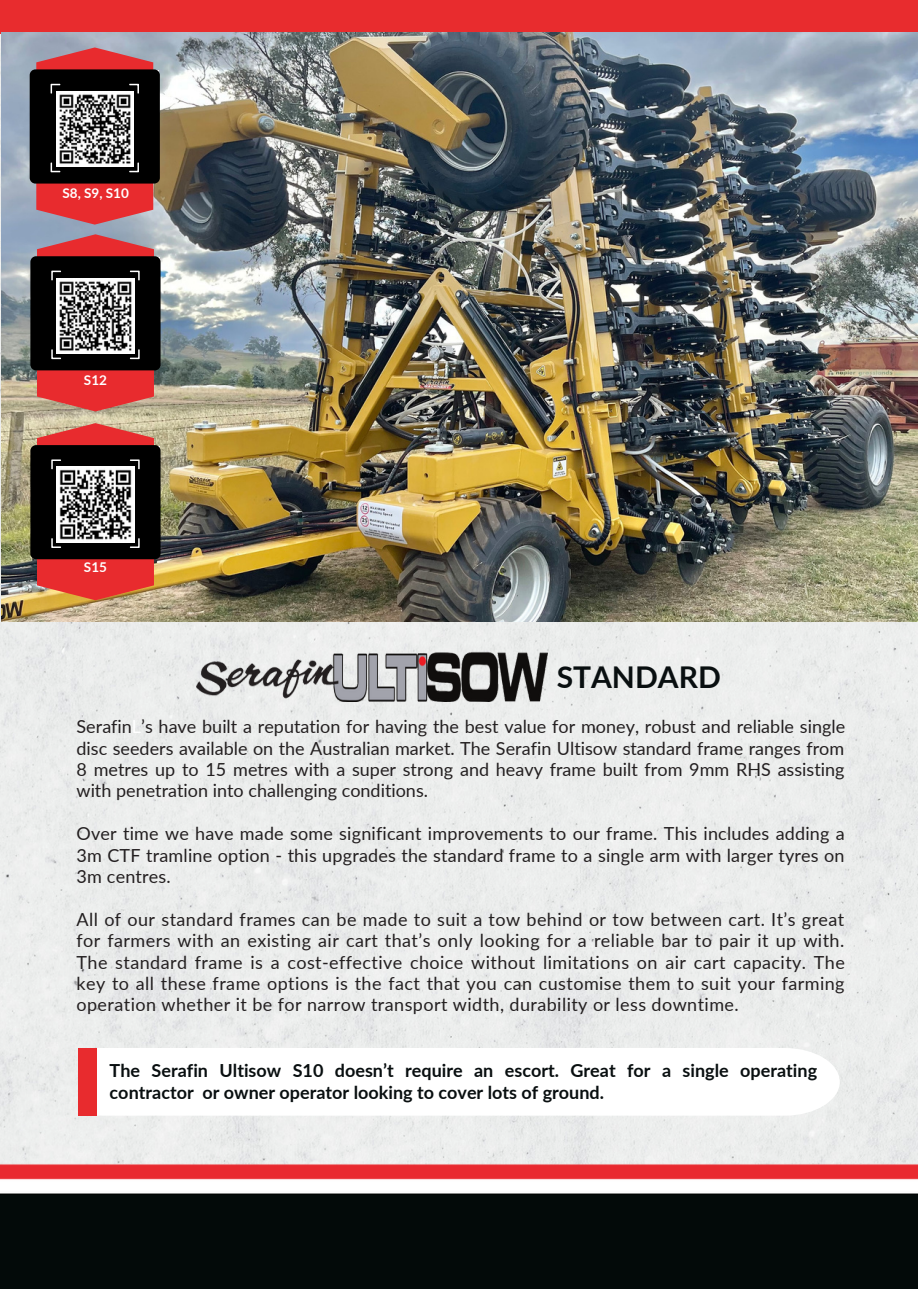
<style>
.page{position:relative;width:918px;height:1289px;background:#fff}
.page>*{position:absolute;margin:0;border:0;box-sizing:border-box;transform-origin:0 0}
.t1{font:700 30px "Lato";color:#090f10}
.t2{font:18px/21.3px "Lato";letter-spacing:.01em;color:#231f20;text-align:justify}
.t3{font:700 18px/21.3px "Lato";color:#090f10}
.t4{font:700 13.5px "Lato";color:#fff}
.s1{color:#fff}
</style>
<div class="page">
<div style="left:0;top:5px;width:918px;height:956px;background:#ebedec"></div>
<div style="left:1px;top:0;width:917px;height:33px;background:#e82c2e"></div>
<img style="left:2px;top:33px;width:915px;height:588px">
<img style="left:0;top:961px;width:918px;height:327px">
<div style="left:30px;top:445px;width:131px;height:114px;background:#000;border-radius:6px"></div>
<svg style="left:37px;top:423px;width:117px;height:177px"></svg>
<svg style="left:96px;top:1047px;width:744px;height:68px"></svg>
<div style="left:79px;top:1047px;width:17px;height:68px;background:#e82b2e"></div>
<img style="left:57px;top:467px;width:77px;height:75px">
<div style="left:30px;top:256px;width:131px;height:114px;background:#000;border-radius:6px"></div>
<svg style="left:37px;top:234px;width:117px;height:177px"></svg>
<div style="left:30px;top:69px;width:130px;height:114px;background:#000;border-radius:6px"></div>
<svg style="left:36px;top:47px;width:117px;height:177px"></svg>
<img style="left:57px;top:278px;width:77px;height:75px">
<img style="left:56px;top:91px;width:78px;height:76px">
<img style="left:196px;top:651px;width:351px;height:50px">
<p class="t4" style="left:63px;top:185px;width:68px">S8, S9, S10</p>
<p class="t4" style="left:84px;top:371px;width:25px">S12</p>
<p class="t4" style="left:84px;top:559px;width:25px">S15</p>
<p class="t1" style="left:557px;top:658px;width:166px">STANDARD</p>
<p class="t2" style="left:77px;top:715px;width:770px">Serafin<span class="s1">L</span>’s have built a reputation for having the best value for money, robust and reliable single disc seeders available on the Australian market. The Serafin Ultisow standard frame ranges from 8 metres up to 15 metres with a super strong and heavy frame built from 9mm RHS assisting with penetration into challenging conditions.</p>
<p class="t2" style="left:77px;top:822px;width:770px">Over time we have made some significant improvements to our frame. This includes adding a 3m CTF tramline option - this upgrades the standard frame to a single arm with larger tyres on 3m centres.</p>
<p class="t2" style="left:77px;top:908px;width:770px">All of our standard frames can be made to suit a tow behind or tow between cart. It’s great for farmers with an existing air cart that’s only looking for a reliable bar to pair it up with.<br>The standard frame is a cost-effective choice without limitations on air cart capacity. The key to all these frame options is the fact that you can customise them to suit your farming operation whether it be for narrow transport width, durability or less downtime.</p>
<p class="t3" style="left:110px;top:1059px;width:709px">The Serafin Ultisow S10 doesn’t require an escort. Great for a single operating contractor or owner operator looking to cover lots of ground.</p>
</div>
